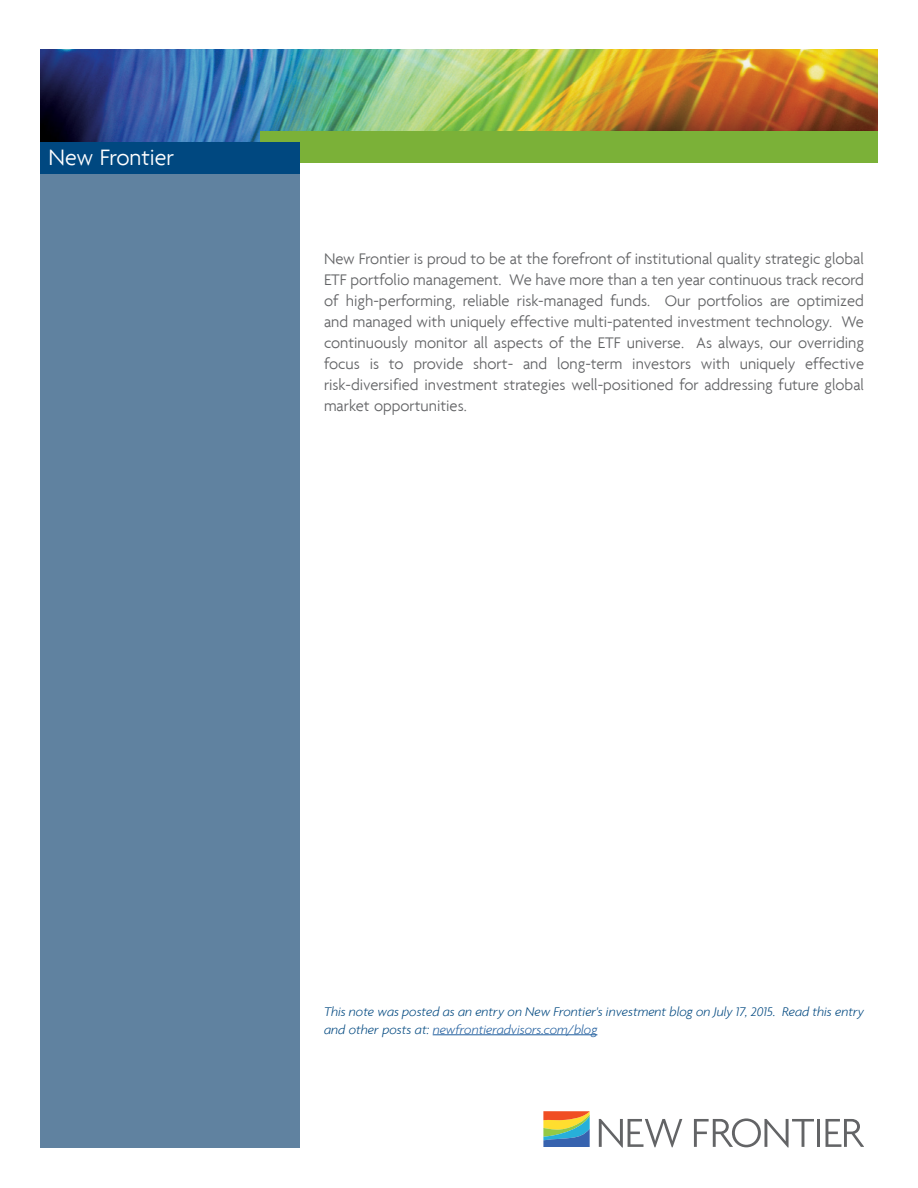
<style>
.page{position:relative;width:918px;height:1188px;background:#fff}
.page>*{position:absolute;margin:0;border:0;box-sizing:border-box;transform-origin:0 0}
.t1{font:300 24px "Agenda";color:#fff}
.t2{font:300 16.5px/21px "Agenda";color:#636466;text-align:justify}
.t3{font:italic 300 13.5px/18px "Agenda";color:#004880}
.s1{color:#215e9e}
</style>
<div class="page">
<div style="left:40px;top:162px;width:260px;height:986px;background:#6082a0"></div>
<svg style="left:599px;top:1119px;width:83px;height:29px"></svg>
<svg style="left:694px;top:1118px;width:120px;height:30px"></svg>
<hr style="left:818px;top:1119px;width:2px;height:28px;background:#636466">
<svg style="left:826px;top:1119px;width:38px;height:28px"></svg>
<svg style="left:543px;top:1112px;width:47px;height:35px;background:#8f9879"></svg>
<hr style="left:433px;top:1035px;width:164px;height:1px;background:#215e9e">
<img style="left:40px;top:50px;width:838px;height:92px">
<div style="left:260px;top:131px;width:618px;height:32px;background:#7bb138"></div>
<div style="left:40px;top:142px;width:260px;height:32px;background:#004880"></div>
<h1 class="t1" style="left:48px;top:143px;width:127px">New Frontier</h1>
<p class="t2" style="left:324px;top:248px;width:542px">New Frontier is proud to be at the forefront of institutional quality strategic global ETF portfolio management. We have more than a ten year continuous track record of high-performing, reliable risk-managed funds. Our portfolios are optimized and managed with uniquely effective multi-patented investment technology. We continuously monitor all aspects of the ETF universe. As always, our overriding focus is to provide short- and long-term investors with uniquely effective risk-diversified investment strategies well-positioned for addressing future global market opportunities.</p>
<p class="t3" style="left:324px;top:1002px;width:542px">This note was posted as an entry on New Frontier's investment blog on July 17, 2015. Read this entry and other posts at: <span class="s1">newfrontieradvisors.com/blog</span></p>
</div>
